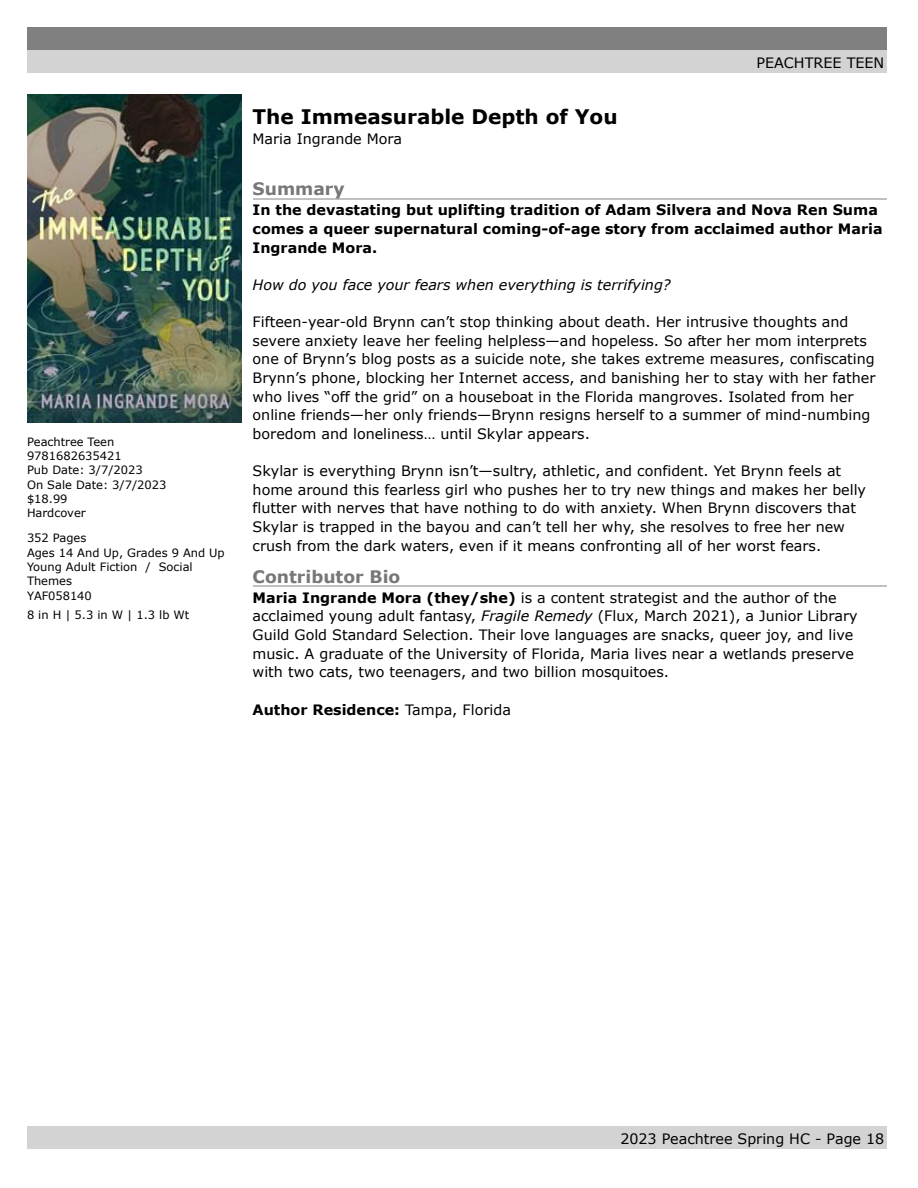
<style>
.page{position:relative;width:918px;height:1188px;background:#fff}
.page>*{position:absolute;margin:0;border:0;box-sizing:border-box;transform-origin:0 0}
.t1{font:700 20.1px "Verdana";color:#000}
.t2{font:700 17.25px "Verdana";color:#777}
.t3{font:14.25px/18.6px "Verdana";color:#000}
.t4{font:700 14.25px/18.6px "Verdana";color:#000}
.t5{font:italic 14.25px "Verdana";color:#000}
.t6{font:11.4px/14.4px "Verdana";color:#000}
.s1{font-weight:700}
.s2{font-style:italic}
.s3{font-weight:400}
</style>
<div class="page">
<div style="left:27px;top:27px;width:859px;height:23px;background:#808080"></div>
<div style="left:27px;top:50px;width:859px;height:23px;background:#d3d3d3"></div>
<div style="left:27px;top:1126px;width:859px;height:23px;background:#d3d3d3"></div>
<img style="left:27px;top:94px;width:215px;height:328px">
<hr style="left:253px;top:198px;width:633px;height:2px;background:#c0c0c0">
<hr style="left:253px;top:586px;width:633px;height:1px;background:#c0c0c0">
<p class="t6" style="left:27px;top:434px;width:141px">Peachtree Teen<br>9781682635421<br>Pub Date: 3/7/2023<br>On Sale Date: 3/7/2023 $18.99<br>Hardcover</p>
<p class="t6" style="left:27px;top:531px;width:199px">352 Pages<br>Ages 14 And Up, Grades 9 And Up<br>Young Adult Fiction / Social<br>Themes<br>YAF058140</p>
<p class="t6" style="left:27px;top:608px;width:164px">8 in H | 5.3 in W | 1.3 lb Wt</p>
<p class="t3" style="left:757px;top:53px;width:129px">PEACHTREE TEEN</p>
<h1 class="t1" style="left:253px;top:104px;width:367px">The Immeasurable Depth of You</h1>
<p class="t3" style="left:253px;top:130px;width:151px">Maria Ingrande Mora</p>
<p class="t2" style="left:253px;top:178px;width:94px">Summary</p>
<p class="t4" style="left:253px;top:200px;width:632px">In the devastating but uplifting tradition of Adam Silvera and Nova Ren Suma comes a queer supernatural coming-of-age story from acclaimed author Maria<br>Ingrande Mora.</p>
<p class="t5" style="left:253px;top:276px;width:420px">How do you face your fears when everything is terrifying?</p>
<p class="t3" style="left:253px;top:312px;width:624px">Fifteen-year-old Brynn can’t stop thinking about death. Her intrusive thoughts and severe anxiety leave her feeling helpless—and hopeless. So after her mom interprets one of Brynn’s blog posts as a suicide note, she takes extreme measures, confiscating Brynn’s phone, blocking her Internet access, and banishing her to stay with her father who lives “off the grid” on a houseboat in the Florida mangroves. Isolated from her online friends—her only friends—Brynn resigns herself to a summer of mind-numbing boredom and loneliness… until Skylar appears.</p>
<p class="t3" style="left:253px;top:461px;width:615px">Skylar is everything Brynn isn’t—sultry, athletic, and confident. Yet Brynn feels at home around this fearless girl who pushes her to try new things and makes her belly flutter with nerves that have nothing to do with anxiety. When Brynn discovers that Skylar is trapped in the bayou and can’t tell her why, she resolves to free her new crush from the dark waters, even if it means confronting all of her worst fears.</p>
<p class="t2" style="left:253px;top:565px;width:149px">Contributor Bio</p>
<p class="t3" style="left:253px;top:588px;width:607px"><span class="s1">Maria Ingrande Mora (they/she)</span> is a content strategist and the author of the acclaimed young adult fantasy, <span class="s2">Fragile Remedy</span> (Flux, March 2021), a Junior Library Guild Gold Standard Selection. Their love languages are snacks, queer joy, and live music. A graduate of the University of Florida, Maria lives near a wetlands preserve with two cats, two teenagers, and two billion mosquitoes.</p>
<p class="t4" style="left:253px;top:700px;width:260px">Author Residence: <span class="s3">Tampa, Florida</span></p>
<p class="t3" style="left:620px;top:1129px;width:265px">2023 Peachtree Spring HC - Page 18</p>
</div>
